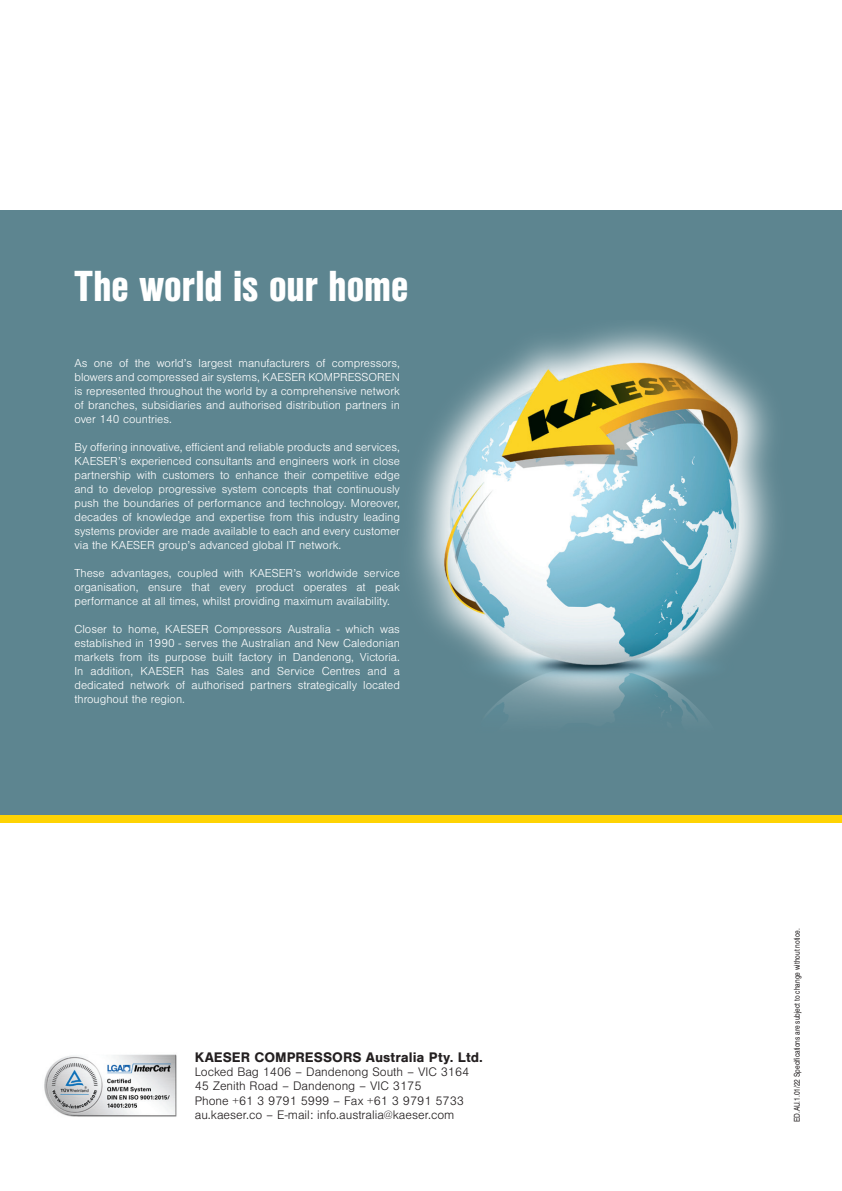
<style>
.page{position:relative;width:842px;height:1191px;background:#fff}
.page>*{position:absolute;margin:0;border:0;box-sizing:border-box;transform-origin:0 0}
.t1{font:900 42px "Nimbus San Con L";color:#fff}
.t2{font:700 14.4px "Nimbus San";color:#231f20}
.t3{font:300 12.8px/14.4px "Nimbus San";color:#231f20}
.t4{font:300 12px/14px "Nimbus San";color:#fff;text-align:justify}
.t5{font:8px "Nimbus San Con L";color:#231f20}
</style>
<div class="page">
<img style="left:44px;top:1054px;width:133px;height:63px">
<div style="left:0;top:210px;width:842px;height:606px;background:#5d8590"></div>
<img style="left:413px;top:327px;width:362px;height:390px">
<div style="left:0;top:814px;width:842px;height:8px;background:#fed304"></div>
<h1 class="t1" style="left:74px;top:254px;width:336px">The world is our home</h1>
<p class="t4" style="left:74px;top:357px;width:327px">As one of the world’s largest manufacturers of compressors, blowers and compressed air systems, KAESER KOMPRESSOREN is represented throughout the world by a comprehensive network of branches, subsidiaries and authorised distribution partners in over 140 countries.</p>
<p class="t4" style="left:74px;top:441px;width:327px">By offering innovative, efficient and reliable products and services, KAESER’s experienced consultants and engineers work in close partnership with customers to enhance their competitive edge and to develop progressive system concepts that continuously push the boundaries of performance and technology. Moreover, decades of knowledge and expertise from this industry leading systems provider are made available to each and every customer via the KAESER group’s advanced global IT network.</p>
<p class="t4" style="left:74px;top:567px;width:327px">These advantages, coupled with KAESER’s worldwide service organisation, ensure that every product operates at peak performance at all times, whilst providing maximum availability.</p>
<p class="t4" style="left:74px;top:623px;width:327px">Closer to home, KAESER Compressors Australia - which was established in 1990 - serves the Australian and New Caledonian markets from its purpose built factory in Dandenong, Victoria.<br>In addition, KAESER has Sales and Service Centres and a dedicated network of authorised partners strategically located throughout the region.</p>
<p class="t2" style="left:195px;top:1048px;width:290px">KAESER COMPRESSORS Australia Pty. Ltd.</p>
<p class="t3" style="left:195px;top:1065px;width:276px">Locked Bag 1406 – Dandenong South – VIC 3164<br>45 Zenith Road – Dandenong – VIC 3175<br>Phone +61 3 9791 5999 – Fax +61 3 9791 5733 au.kaeser.co – E-mail: info.australia@kaeser.com</p>
<p class="t5" style="left:791px;top:1122px;width:195px;rotate:-90deg">ED.AU.1.01/22 Specifications are subject to change without notice.</p>
</div>
